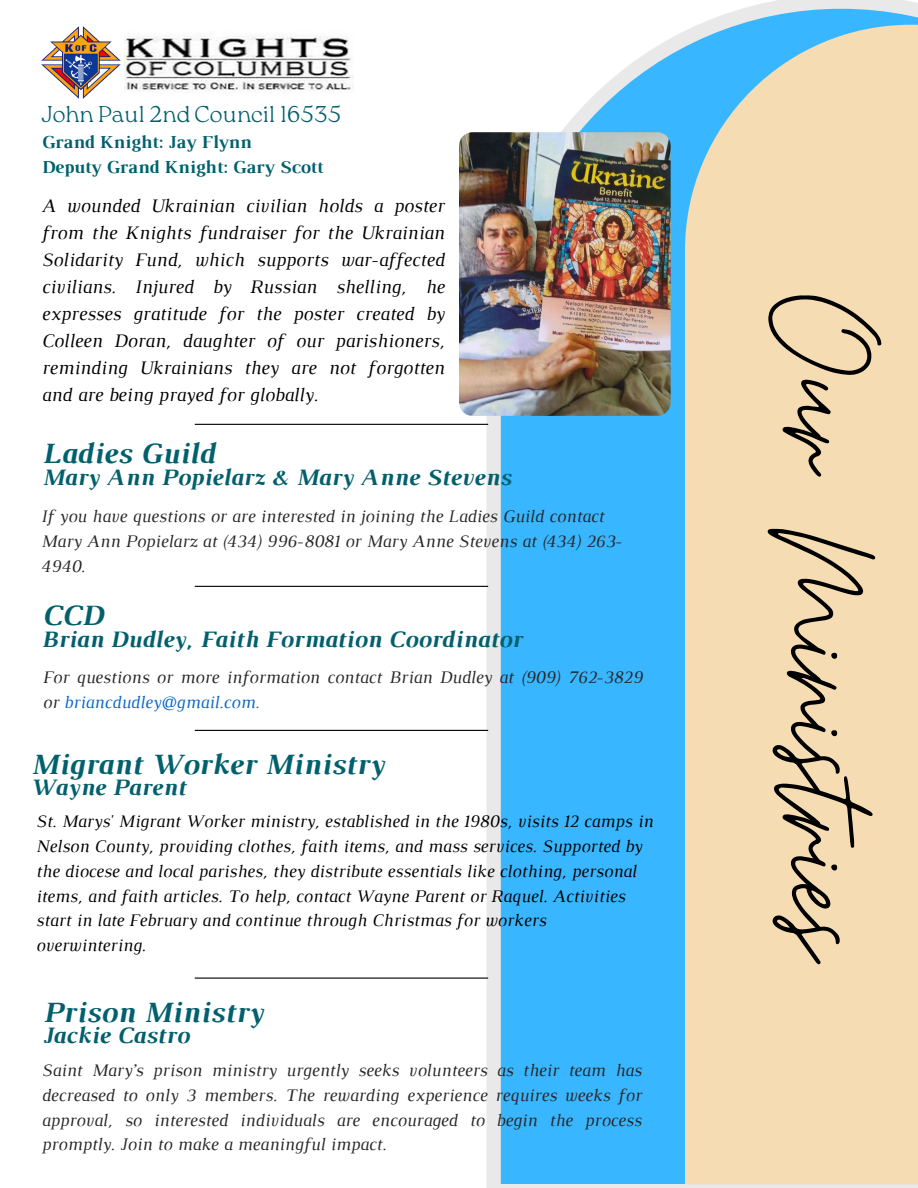
<style>
.page{position:relative;width:918px;height:1188px;background:#fff}
.page>*{position:absolute;margin:0;border:0;box-sizing:border-box;transform-origin:0 0}
.t1{font:158.25px "Moon Time";color:#000}
.t2{font:italic 700 30px "Luthier";color:#02606d}
.t3{font:italic 700 24px "Luthier";color:#02606d}
.t4{font:100 22.8px "Roca One";color:#02606d}
.t5{font:italic 19.5px/27px "Luthier";color:#000;text-align:justify}
.t6{font:700 18.6px/25.8px "Luthier";color:#02606d}
.t7{font:italic 18px/24.8px "Luthier";color:#272727}
.t8{font:italic 18px/24.8px "Luthier";color:#000}
.s1{color:#0967c9}
</style>
<div class="page">
<svg style="left:487px;top:0;width:431px;height:1188px;background:#5cc2fc"></svg>
<div style="left:685px;top:25px;width:233px;height:1159px;background:#f6dcb3"></div>
<hr style="left:195px;top:424px;width:293px;height:1px;background:#000">
<hr style="left:195px;top:586px;width:293px;height:1px;background:#000">
<hr style="left:195px;top:730px;width:293px;height:1px;background:#000">
<img style="left:125px;top:36px;width:228px;height:55px">
<img style="left:41px;top:27px;width:79px;height:72px">
<hr style="left:195px;top:978px;width:293px;height:1px;background:#000">
<img style="left:459px;top:132px;width:211px;height:284px;border-radius:14px">
<h3 class="t4" style="left:41px;top:101px;width:301px">John Paul 2nd Council 16535</h3>
<p class="t6" style="left:41px;top:130px;width:283px">Grand Knight: Jay Flynn<br>Deputy Grand Knight: Gary Scott</p>
<p class="t5" style="left:41px;top:194px;width:404px">A wounded Ukrainian civilian holds a poster from the Knights fundraiser for the Ukrainian Solidarity Fund, which supports war-affected civilians. Injured by Russian shelling, he expresses gratitude for the poster created by Colleen Doran, daughter of our parishioners, reminding Ukrainians they are not forgotten and are being prayed for globally.</p>
<h1 class="t2" style="left:41px;top:443px;width:174px">Ladies Guild</h1>
<h1 class="t3" style="left:41px;top:468px;width:471px">Mary Ann Popielarz &amp; Mary Anne Stevens</h1>
<p class="t7" style="left:41px;top:505px;width:583px">If you have questions or are interested in joining the Ladies Guild contact<br>Mary Ann Popielarz at (434) 996-8081 or Mary Anne Stevens at (434) 263-<br>4940.</p>
<h3 class="t2" style="left:40px;top:605px;width:64px">CCD</h3>
<h3 class="t3" style="left:40px;top:630px;width:482px">Brian Dudley, Faith Formation Coordinator</h3>
<p class="t7" style="left:42px;top:666px;width:602px">For questions or more information contact Brian Dudley at (909) 762-3829 or <span class="s1">briancdudley@gmail.com.</span></p>
<p class="t2" style="left:29px;top:753px;width:355px">Migrant Worker Ministry</p>
<p class="t3" style="left:29px;top:779px;width:157px">Wayne Parent</p>
<h3 class="t8" style="left:36px;top:811px;width:619px">St. Marys' Migrant Worker ministry, established in the 1980s, visits 12 camps in Nelson County, providing clothes, faith items, and mass services. Supported by the diocese and local parishes, they distribute essentials like clothing, personal items, and faith articles. To help, contact Wayne Parent or Raquel. Activities start in late February and continue through Christmas for workers overwintering.</h3>
<p class="t2" style="left:41px;top:1001px;width:222px">Prison Ministry</p>
<p class="t3" style="left:41px;top:1026px;width:148px">Jackie Castro</p>
<h2 class="t7" style="left:41px;top:1059px;width:602px;text-align:justify">Saint Mary’s prison ministry urgently seeks volunteers as their team has decreased to only 3 members. The rewarding experience requires weeks for approval, so interested individuals are encouraged to begin the process promptly. Join to make a meaningful impact.</h2>
<p class="t1" style="left:920px;top:295px;width:677px;rotate:90deg">Our Ministries</p>
</div>
